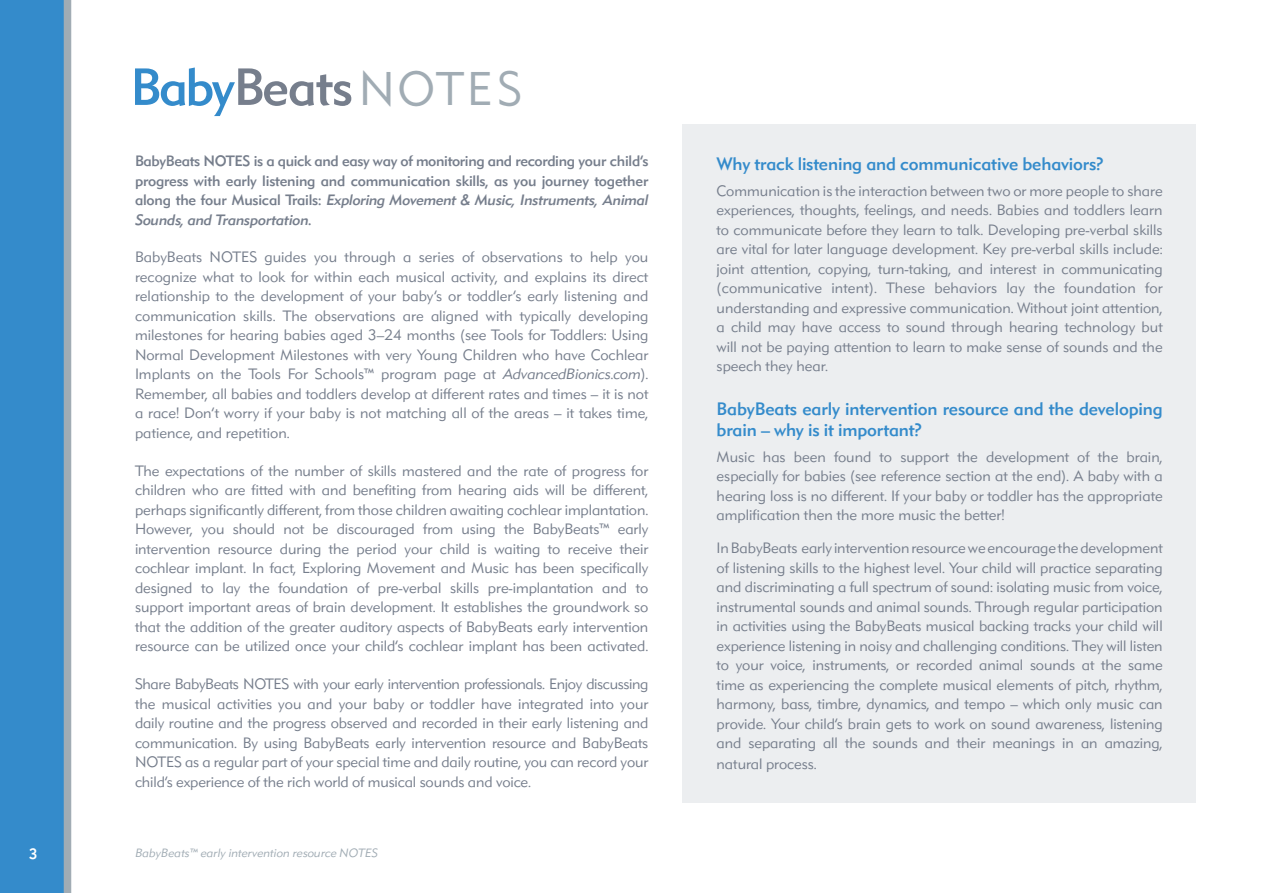
<style>
.page{position:relative;width:1263px;height:893px;background:#fff}
.page>*{position:absolute;margin:0;border:0;box-sizing:border-box;transform-origin:0 0}
.t1{font:300 47.25px "DH Sans";letter-spacing:.055em;color:#a1acb4}
.Paragraph_Style_1{font:500 18px/21px "DH Sans";letter-spacing:-.01em;color:#348bcb}
.Paragraph_Style_1-2{font:300 15px/19.5px "DH Sans";color:#767e8c;text-align:justify}
.Paragraph_Style_1-3{font:500 15px/19.5px "DH Sans";letter-spacing:-.015em;color:#767e8c;text-align:justify}
.t2{font:500 15px "DH Sans";color:#fff}
.t3{font:italic 300 12px "DH Sans";letter-spacing:.01em;color:#a1acb4}
.s1{font-style:italic}
</style>
<div class="page">
<div style="left:0;top:0;width:68px;height:893px;background:#348bcb"></div>
<div style="left:64px;top:0;width:7px;height:893px;background:#a1acb4"></div>
<div style="left:682px;top:124px;width:513px;height:678px;background:#eceef0"></div>
<svg style="left:135px;top:68px;width:216px;height:48px"></svg>
<p class="t1" style="left:359px;top:61px;width:165px">NOTES</p>
<p class="Paragraph_Style_1-3" style="left:135px;top:151px;width:515px">BabyBeats NOTES is a quick and easy way of monitoring and recording your child’s progress with early listening and communication skills, as you journey together along the four Musical Trails: <span class="s1">Exploring Movement &amp; Music, Instruments, Animal Sounds, and Transportation</span>.</p>
<p class="Paragraph_Style_1-2" style="left:135px;top:248px;width:515px">BabyBeats NOTES guides you through a series of observations to help you recognize what to look for within each musical activity, and explains its direct relationship to the development of your baby’s or toddler’s early listening and communication skills. The observations are aligned with typically developing milestones for hearing babies aged 3–24 months (see Tools for Toddlers: Using Normal Development Milestones with very Young Children who have Cochlear Implants on the Tools For Schools™ program page at <span class="s1">AdvancedBionics.com</span>).<br>Remember, all babies and toddlers develop at different rates and times – it is not a race! Don’t worry if your baby is not matching all of the areas – it takes time, patience, and repetition.</p>
<p class="Paragraph_Style_1-2" style="left:135px;top:461px;width:515px">The expectations of the number of skills mastered and the rate of progress for children who are fitted with and benefiting from hearing aids will be different, perhaps significantly different, from those children awaiting cochlear implantation.<br>However, you should not be discouraged from using the BabyBeats™ early intervention resource during the period your child is waiting to receive their cochlear implant. In fact, Exploring Movement and Music has been specifically designed to lay the foundation of pre-verbal skills pre-implantation and to support important areas of brain development. It establishes the groundwork so that the addition of the greater auditory aspects of BabyBeats early intervention resource can be utilized once your child’s cochlear implant has been activated.</p>
<p class="Paragraph_Style_1-2" style="left:135px;top:674px;width:515px">Share BabyBeats NOTES with your early intervention professionals. Enjoy discussing the musical activities you and your baby or toddler have integrated into your daily routine and the progress observed and recorded in their early listening and communication. By using BabyBeats early intervention resource and BabyBeats NOTES as a regular part of your special time and daily routine, you can record your child’s experience of the rich world of musical sounds and voice.</p>
<p class="t2" style="left:29px;top:844px;width:10px">3</p>
<p class="t3" style="left:135px;top:845px;width:244px">BabyBeats™ early intervention resource NOTES</p>
<p class="Paragraph_Style_1" style="left:717px;top:153px;width:388px">Why track listening and communicative behaviors?</p>
<p class="Paragraph_Style_1-2" style="left:717px;top:181px;width:448px">Communication is the interaction between two or more people to share experiences, thoughts, feelings, and needs. Babies and toddlers learn to communicate before they learn to talk. Developing pre-verbal skills are vital for later language development. Key pre-verbal skills include: joint attention, copying, turn-taking, and interest in communicating (communicative intent). These behaviors lay the foundation for understanding and expressive communication. Without joint attention, a child may have access to sound through hearing technology but will not be paying attention to learn to make sense of sounds and the speech they hear.</p>
<p class="Paragraph_Style_1" style="left:717px;top:398px;width:448px">BabyBeats early intervention resource and the developing brain – why is it important?</p>
<p class="Paragraph_Style_1-2" style="left:717px;top:447px;width:448px">Music has been found to support the development of the brain, especially for babies (see reference section at the end). A baby with a hearing loss is no different. If your baby or toddler has the appropriate amplification then the more music the better!</p>
<p class="Paragraph_Style_1-2" style="left:717px;top:538px;width:448px">In BabyBeats early intervention resource we encourage the development of listening skills to the highest level. Your child will practice separating and discriminating a full spectrum of sound: isolating music from voice, instrumental sounds and animal sounds. Through regular participation in activities using the BabyBeats musical backing tracks your child will experience listening in noisy and challenging conditions. They will listen to your voice, instruments, or recorded animal sounds at the same time as experiencing the complete musical elements of pitch, rhythm, harmony, bass, timbre, dynamics, and tempo – which only music can provide. Your child’s brain gets to work on sound awareness, listening and separating all the sounds and their meanings in an amazing,</p>
<p class="Paragraph_Style_1-2" style="left:717px;top:754px;width:102px">natural process.</p>
</div>
